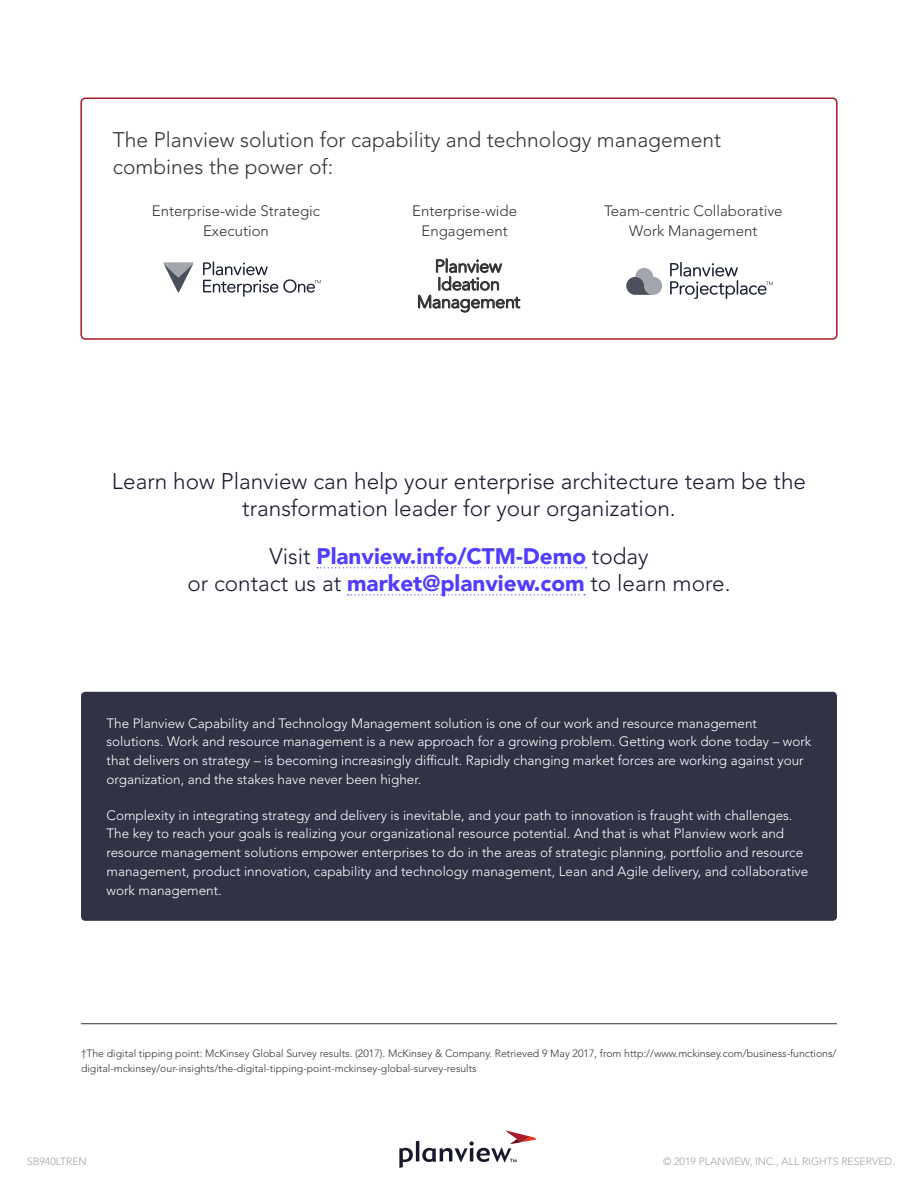
<style>
.page{position:relative;width:918px;height:1188px;background:#fff}
.page>*{position:absolute;margin:0;border:0;box-sizing:border-box;transform-origin:0 0}
.t1{font:300 22.5px/27px "Avenir LT Std";color:#1a1b2f;text-align:center}
.t2{font:900 22.5px "Avenir LT Pro";color:#513dff}
.t3{font:300 21px/27px "Avenir LT Std";color:#333}
.t4{font:17.7px/17.7px "Avenir Next Rounded Std";letter-spacing:-.03em;color:#313232;text-align:center}
.t5{font:300 15px/19.5px "Avenir LT Std";color:#333;text-align:center}
.t6{font:300 13.5px/18.8px "Avenir LT Std";color:#fff}
.t7{font:300 10.5px/15px "Avenir LT Std";color:#333}
.t8{font:300 10.5px "Avenir LT Std";color:#a3a3a3}
.s1{font-family:"Avenir LT Std";font-weight:300;color:#1a1b2f}
.s2{font-family:"Avenir LT Pro";font-weight:900;color:#513dff}
</style>
<div class="page">
<svg style="left:399px;top:1130px;width:137px;height:38px"></svg>
<svg style="left:317px;top:567px;width:269px;height:1px"></svg>
<svg style="left:348px;top:594px;width:237px;height:1px"></svg>
<hr style="left:81px;top:1023px;width:756px;height:1px;background:#323332">
<div style="left:81px;top:692px;width:756px;height:229px;background:#313244;border-radius:4px"></div>
<div style="left:80px;top:98px;width:758px;height:242px;border:2px solid #aa182c;border-radius:4px"></div>
<svg style="left:163px;top:262px;width:31px;height:31px"></svg>
<svg style="left:203px;top:261px;width:118px;height:36px"></svg>
<svg style="left:626px;top:268px;width:36px;height:27px"></svg>
<svg style="left:670px;top:262px;width:103px;height:37px"></svg>
<svg style="left:418px;top:259px;width:102px;height:53px"></svg>
<h2 class="t3" style="left:113px;top:127px;width:610px">The Planview solution for capability and technology management combines the power of:</h2>
<p class="t5" style="left:152px;top:202px;width:170px">Enterprise-wide Strategic<br>Execution</p>
<p class="t5" style="left:412px;top:202px;width:106px">Enterprise-wide<br>Engagement</p>
<p class="t5" style="left:604px;top:202px;width:180px">Team-centric Collaborative<br>Work Management</p>
<h3 class="t4" style="left:417px;top:257px;width:105px">Planview<br>Ideation<br>Management</h3>
<h1 class="t1" style="left:112px;top:467px;width:696px">Learn how Planview can help your enterprise architecture team be the transformation leader for your organization.</h1>
<h1 class="t2" style="left:269px;top:542px;width:381px"><span class="s1">Visit</span> Planview.info/CTM-Demo <span class="s1">today</span></h1>
<h1 class="t1" style="left:187px;top:570px;width:545px">or contact us at <span class="s2">market@planview.com</span> to learn more.</h1>
<p class="t6" style="left:107px;top:714px;width:706px">The Planview Capability and Technology Management solution is one of our work and resource management solutions. Work and resource management is a new approach for a growing problem. Getting work done today – work that delivers on strategy – is becoming increasingly difficult. Rapidly changing market forces are working against your organization, and the stakes have never been higher.</p>
<p class="t6" style="left:107px;top:806px;width:703px">Complexity in integrating strategy and delivery is inevitable, and your path to innovation is fraught with challenges.<br>The key to reach your goals is realizing your organizational resource potential. And that is what Planview work and resource management solutions empower enterprises to do in the areas of strategic planning, portfolio and resource management, product innovation, capability and technology management, Lean and Agile delivery, and collaborative work management.</p>
<p class="t7" style="left:81px;top:1046px;width:757px">†The digital tipping point: McKinsey Global Survey results. (2017). McKinsey &amp; Company. Retrieved 9 May 2017, from http://www.mckinsey.com/business-functions/ digital-mckinsey/our-insights/the-digital-tipping-point-mckinsey-global-survey-results</p>
<p class="t8" style="left:27px;top:1155px;width:61px">SB940LTREN</p>
<p class="t8" style="left:663px;top:1155px;width:234px">© 2019 PLANVIEW, INC., ALL RIGHTS RESERVED.</p>
</div>
